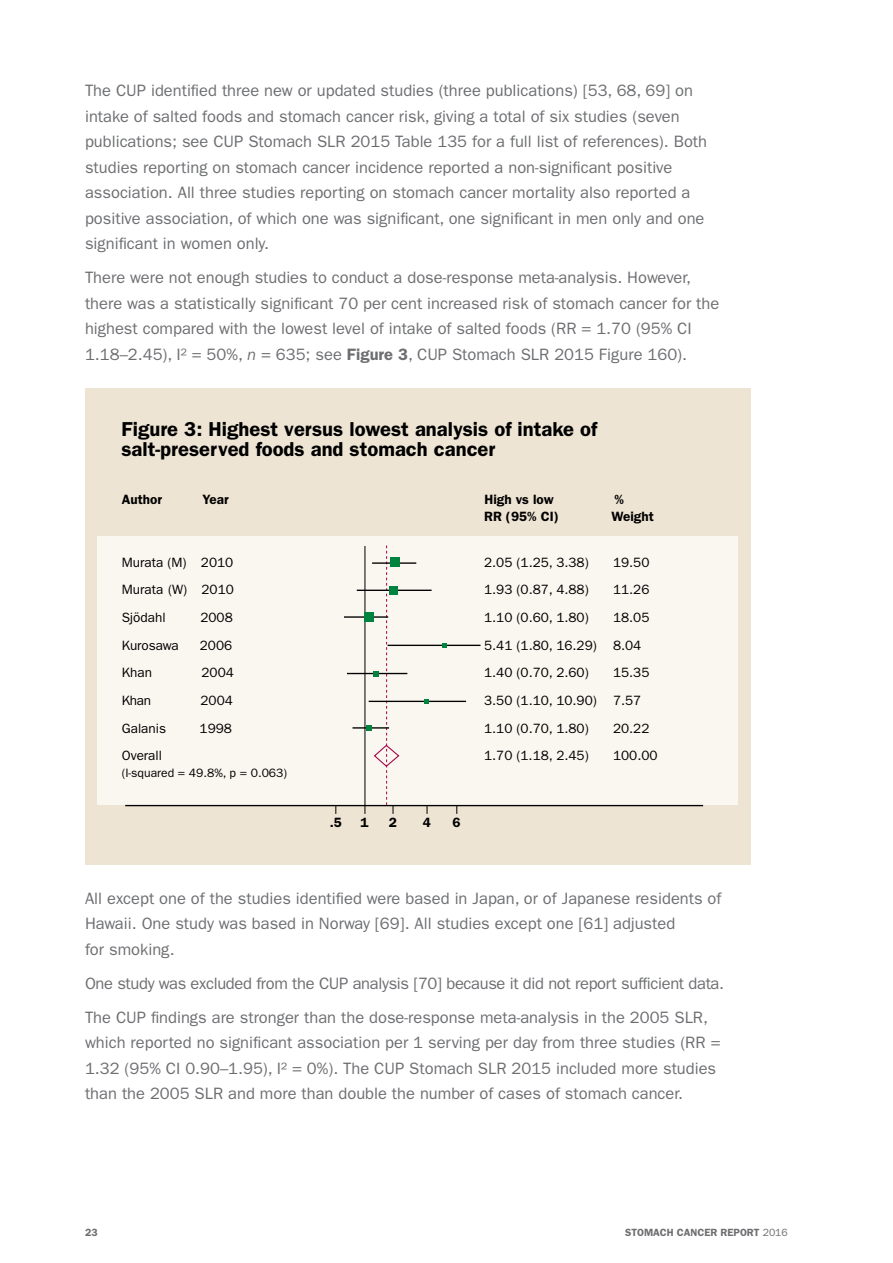
<style>
.page{position:relative;width:893px;height:1263px;background:#fff}
.page>*{position:absolute;margin:0;border:0;box-sizing:border-box;transform-origin:0 0}
.t1{font:600 20.25px/20.2px "ITC Franklin Gothic Std";color:#000}
.t2{font:16.5px/25.5px "ITC Franklin Gothic Std";color:#6d6e71}
.t3{font:16.5px/34px "ITC Franklin Gothic Std";letter-spacing:-.02em;color:#6d6e71}
.t4{font:13.5px "ITC Franklin Gothic Std";color:#000}
.t5{font:600 13.5px "ITC Franklin Gothic Std";color:#000}
.t6{font:12.15px "ITC Franklin Gothic Std";color:#000}
.t7{font:600 10.5px "ITC Franklin Gothic Std";color:#6d6e71}
.s1{font-style:italic}
.s2{font-weight:600}
.s3{font-weight:400}
</style>
<div class="page">
<div style="left:85px;top:388px;width:665px;height:477px;background:#eee4d3"></div>
<div style="left:97px;top:536px;width:641px;height:269px;background:#faf6f0"></div>
<hr style="left:125px;top:805px;width:578px;height:1px;background:#000">
<hr style="left:365px;top:546px;width:1px;height:268px;background:#000">
<hr style="left:347px;top:673px;width:60px;height:1px;background:#000">
<hr style="left:372px;top:562px;width:44px;height:2px;background:#000">
<hr style="left:357px;top:590px;width:75px;height:1px;background:#000">
<hr style="left:388px;top:645px;width:92px;height:1px;background:#000">
<svg style="left:442px;top:643px;width:4px;height:4px"></svg>
<hr style="left:344px;top:616px;width:44px;height:2px;background:#000">
<div style="left:364px;top:612px;width:10px;height:9px;background:#00833e"></div>
<hr style="left:369px;top:701px;width:97px;height:1px;background:#000">
<svg style="left:424px;top:699px;width:5px;height:4px"></svg>
<hr style="left:352px;top:727px;width:37px;height:2px;background:#000">
<svg style="left:366px;top:545px;width:34px;height:269px"></svg>
<p class="t2" style="left:85px;top:78px;width:624px">The CUP identified three new or updated studies (three publications) [53, 68, 69] on intake of salted foods and stomach cancer risk, giving a total of six studies (seven publications; see CUP Stomach SLR 2015 Table 135 for a full list of references). Both studies reporting on stomach cancer incidence reported a non-significant positive association. All three studies reporting on stomach cancer mortality also reported a positive association, of which one was significant, one significant in men only and one significant in women only.</p>
<p class="t2" style="left:85px;top:265px;width:636px">There were not enough studies to conduct a dose-response meta-analysis. However, there was a statistically significant 70 per cent increased risk of stomach cancer for the highest compared with the lowest level of intake of salted foods (RR = 1.70 (95% CI 1.18–2.45), I² = 50%, <span class="s1">n</span> = 635; see <span class="s2">Figure 3</span>, CUP Stomach SLR 2015 Figure 160).</p>
<p class="t1" style="left:121px;top:418px;width:477px">Figure 3: Highest versus lowest analysis of intake of salt-preserved foods and stomach cancer</p>
<p class="t5" style="left:122px;top:491px;width:42px">Author</p>
<p class="t5" style="left:203px;top:491px;width:28px">Year</p>
<p class="t5" style="left:484px;top:491px;width:71px">High vs low</p>
<p class="t5" style="left:615px;top:491px;width:11px">%</p>
<p class="t5" style="left:484px;top:509px;width:76px">RR (95% CI)</p>
<p class="t5" style="left:612px;top:509px;width:44px">Weight</p>
<p class="t4" style="left:122px;top:554px;width:113px">Murata (M) 2010</p>
<p class="t4" style="left:484px;top:554px;width:106px">2.05 (1.25, 3.38)</p>
<p class="t4" style="left:613px;top:554px;width:38px">19.50</p>
<p class="t4" style="left:122px;top:582px;width:114px">Murata (W) 2010</p>
<p class="t4" style="left:484px;top:582px;width:106px">1.93 (0.87, 4.88)</p>
<p class="t4" style="left:613px;top:582px;width:38px">11.26</p>
<p class="t4" style="left:122px;top:609px;width:45px">Sjödahl</p>
<p class="t4" style="left:200px;top:609px;width:34px">2008</p>
<p class="t4" style="left:484px;top:609px;width:106px">1.10 (0.60, 1.80)</p>
<p class="t4" style="left:613px;top:609px;width:38px">18.05</p>
<p class="t4" style="left:122px;top:637px;width:58px">Kurosawa</p>
<p class="t4" style="left:200px;top:637px;width:34px">2006</p>
<p class="t4" style="left:484px;top:637px;width:159px">5.41 (1.80, 16.29) 8.04</p>
<p class="t4" style="left:122px;top:665px;width:32px">Khan</p>
<p class="t4" style="left:201px;top:665px;width:34px">2004</p>
<p class="t4" style="left:484px;top:665px;width:106px">1.40 (0.70, 2.60)</p>
<p class="t4" style="left:613px;top:665px;width:38px">15.35</p>
<p class="t4" style="left:122px;top:693px;width:31px">Khan</p>
<p class="t4" style="left:200px;top:693px;width:34px">2004</p>
<p class="t4" style="left:484px;top:693px;width:159px">3.50 (1.10, 10.90) 7.57</p>
<p class="t4" style="left:122px;top:720px;width:46px">Galanis</p>
<p class="t4" style="left:200px;top:720px;width:34px">1998</p>
<p class="t4" style="left:484px;top:720px;width:106px">1.10 (0.70, 1.80)</p>
<p class="t4" style="left:613px;top:720px;width:38px">20.22</p>
<p class="t4" style="left:122px;top:748px;width:42px">Overall</p>
<p class="t4" style="left:484px;top:748px;width:106px">1.70 (1.18, 2.45)</p>
<p class="t4" style="left:613px;top:748px;width:46px">100.00</p>
<p class="t6" style="left:122px;top:765px;width:167px">(I-squared = 49.8%, p = 0.063)</p>
<p class="t5" style="left:453px;top:815px;width:10px">6</p>
<p class="t5" style="left:330px;top:815px;width:14px">.5</p>
<p class="t5" style="left:361px;top:815px;width:10px">1</p>
<p class="t5" style="left:389px;top:815px;width:10px">2</p>
<p class="t5" style="left:423px;top:815px;width:10px">4</p>
<p class="t2" style="left:85px;top:886px;width:638px">All except one of the studies identified were based in Japan, or of Japanese residents of<br>Hawaii. One study was based in Norway [69]. All studies except one [61] adjusted<br>for smoking.</p>
<p class="t3" style="left:85px;top:966px;width:641px">One study was excluded from the CUP analysis [70] because it did not report sufficient data.<br>The CUP findings are stronger than the dose-response meta-analysis in the 2005 SLR,</p>
<p class="t2" style="left:85px;top:1030px;width:637px">which reported no significant association per 1 serving per day from three studies (RR =<br>1.32 (95% CI 0.90–1.95), I² = 0%). The CUP Stomach SLR 2015 included more studies than the 2005 SLR and more than double the number of cases of stomach cancer.</p>
<p class="t7" style="left:85px;top:1226px;width:14px">23</p>
<p class="t7" style="left:625px;top:1226px;width:164px">STOMACH CANCER REPORT <span class="s3">2016</span></p>
</div>
